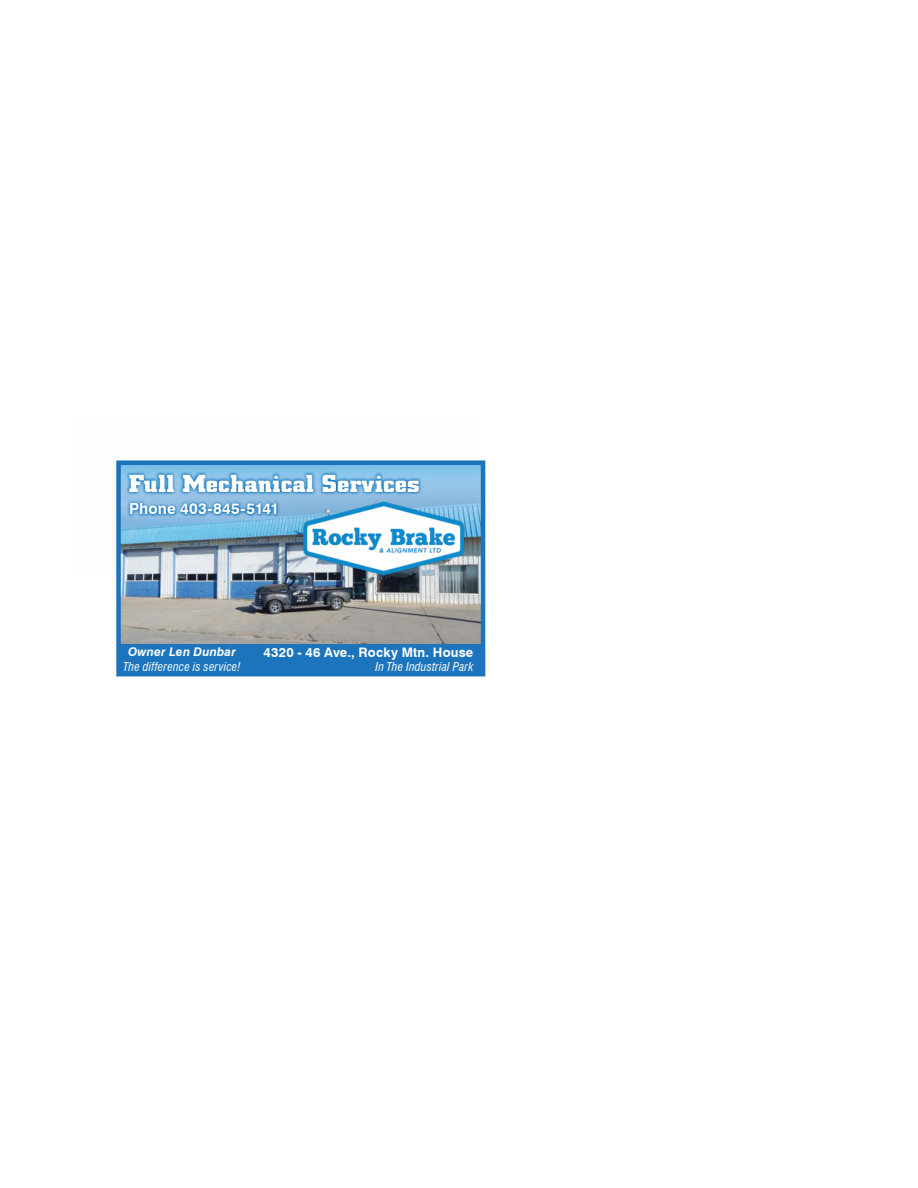
<style>
.page{position:relative;width:918px;height:1188px;background:#fff}
.page>*{position:absolute;margin:0;border:0;box-sizing:border-box;transform-origin:0 0}
.t1{font:700 25.05px "Square Slabserif 711 BT";color:#fff;scale:1.1 1}
.t2{font:700 15.45px "Swiss 721 BT";letter-spacing:.005em;color:#fff}
.t3{font:700 13.05px "Swiss 721 BT";letter-spacing:.015em;color:#fff}
.t4{font:italic condensed 12px "Swiss 721 BT";letter-spacing:.015em;color:#fff}
.t5{font:italic 700 12px "Swiss 721 BT";letter-spacing:.015em;color:#fff}
</style>
<div class="page">
<img style="left:116px;top:460px;width:369px;height:216px">
<img style="left:334px;top:460px;width:141px;height:93px">
<img style="left:116px;top:460px;width:218px;height:113px">
<h1 class="t1" style="left:129px;top:468px;width:266px">Full Mechanical Services</h1>
<p class="t2" style="left:129px;top:499px;width:152px">Phone 403-845-5141</p>
<p class="t5" style="left:128px;top:645px;width:109px">Owner Len Dunbar</p>
<p class="t3" style="left:264px;top:644px;width:211px">4320 - 46 Ave., Rocky Mtn. House</p>
<p class="t4" style="left:375px;top:660px;width:99px">In The Industrial Park</p>
<p class="t4" style="left:124px;top:659px;width:119px">The difference is service!</p>
</div>
